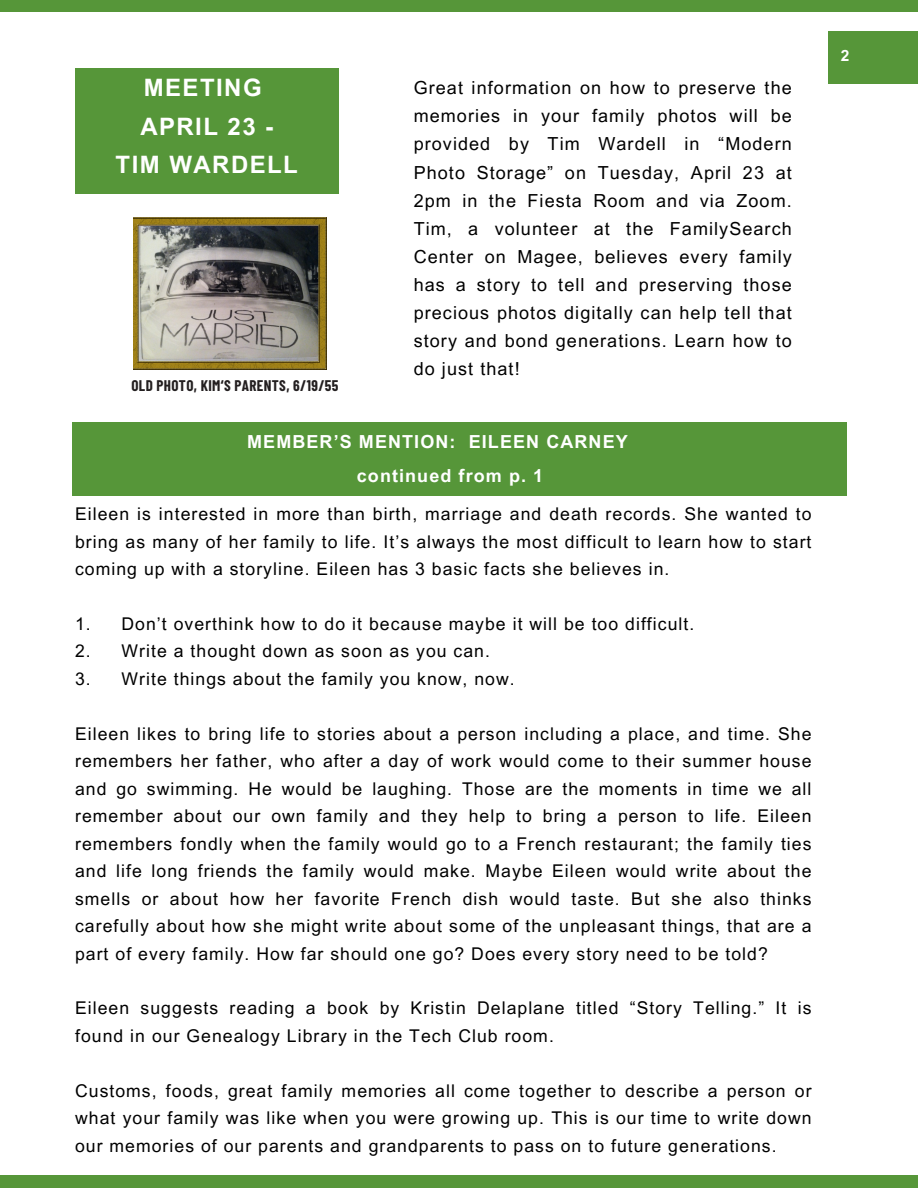
<style>
.page{position:relative;width:918px;height:1188px;background:#fff}
.page>*{position:absolute;margin:0;border:0;box-sizing:border-box;transform-origin:0 0}
.t1{font:700 24px/38.2px "Arial MT Pro";letter-spacing:.06em;color:#fff;text-align:center}
.t2{font:18px/28.2px "Arial MT Pro";letter-spacing:.06em;color:#000;text-align:justify}
.t3{font:700 18px "Arial MT Pro";letter-spacing:.06em;color:#fff}
.t4{font:17.55px/27.5px "Arial MT Pro";letter-spacing:.06em;color:#000;text-align:justify}
.t5{font:700 15.45px "Arial MT Pro";color:#fff}
.t6{font:700 15px "Barlow Condensed";letter-spacing:.025em;color:#231f20}
</style>
<div class="page">
<div style="left:0;top:0;width:918px;height:12px;background:#569639"></div>
<div style="left:0;top:1175px;width:918px;height:13px;background:#569639"></div>
<div style="left:828px;top:32px;width:90px;height:52px;background:#569639"></div>
<div style="left:75px;top:69px;width:263px;height:125px;background:#569639"></div>
<div style="left:72px;top:422px;width:774px;height:74px;background:#569639"></div>
<img style="left:133px;top:218px;width:194px;height:152px">
<p class="t1" style="left:116px;top:72px;width:184px">MEETING<br>APRIL 23 -<br>TIM WARDELL</p>
<h4 class="t2" style="left:414px;top:76px;width:380px">Great information on how to preserve the memories in your family photos will be provided by Tim Wardell in “Modern Photo Storage” on Tuesday, April 23 at 2pm in the Fiesta Room and via Zoom.<br>Tim, a volunteer at the FamilySearch Center on Magee, believes every family has a story to tell and preserving those precious photos digitally can help tell that story and bond generations. Learn how to do just that!</h4>
<p class="t6" style="left:131px;top:376px;width:209px">OLD PHOTO, KIM‘S PARENTS, 6/19/55</p>
<p class="t3" style="left:247px;top:435px;width:382px">MEMBER’S MENTION: EILEEN CARNEY</p>
<h2 class="t3" style="left:357px;top:469px;width:188px">continued from p. 1</h2>
<h3 class="t4" style="left:75px;top:502px;width:738px">Eileen is interested in more than birth, marriage and death records. She wanted to bring as many of her family to life. It’s always the most difficult to learn how to start coming up with a storyline. Eileen has 3 basic facts she believes in.</h3>
<h4 class="t4" style="left:75px;top:612px;width:621px">1. Don’t overthink how to do it because maybe it will be too difficult.</h4>
<h4 class="t4" style="left:75px;top:640px;width:416px">2. Write a thought down as soon as you can.</h4>
<h4 class="t4" style="left:75px;top:667px;width:441px">3. Write things about the family you know, now.</h4>
<h4 class="t4" style="left:75px;top:722px;width:738px">Eileen likes to bring life to stories about a person including a place, and time. She remembers her father, who after a day of work would come to their summer house and go swimming. He would be laughing. Those are the moments in time we all remember about our own family and they help to bring a person to life. Eileen remembers fondly when the family would go to a French restaurant; the family ties and life long friends the family would make. Maybe Eileen would write about the smells or about how her favorite French dish would taste. But she also thinks carefully about how she might write about some of the unpleasant things, that are a part of every family. How far should one go? Does every story need to be told?</h4>
<h4 class="t4" style="left:75px;top:997px;width:738px">Eileen suggests reading a book by Kristin Delaplane titled “Story Telling.” It is found in our Genealogy Library in the Tech Club room.</h4>
<h4 class="t4" style="left:75px;top:1079px;width:738px">Customs, foods, great family memories all come together to describe a person or what your family was like when you were growing up. This is our time to write down our memories of our parents and grandparents to pass on to future generations.</h4>
<h1 class="t5" style="left:841px;top:50px;width:10px">2</h1>
</div>
